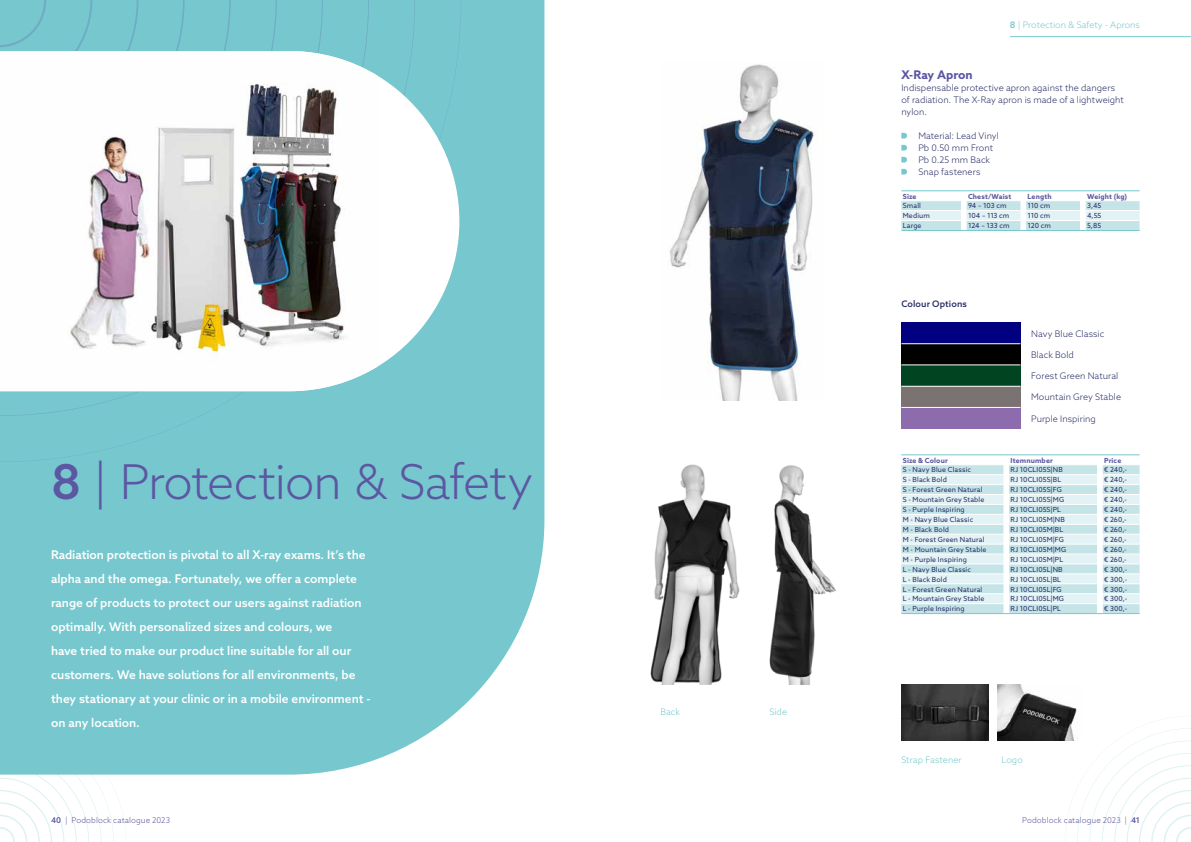
<style>
.page{position:relative;width:1191px;height:842px;background:#fff}
.page>*{position:absolute;margin:0;border:0;box-sizing:border-box;transform-origin:0 0}
.t1{font:300 48px "Azo Sans";letter-spacing:-.025em;color:#5c57a2}
.t2{font:500 12px/24px "Azo Sans";color:#fff}
.t3{font:700 12px "Azo Sans";color:#5c57a2}
.t4{font:300 9px/12px "Azo Sans";letter-spacing:.005em;color:#292e66}
.t5{font:300 9px "Azo Sans";color:#77c8ce}
.t6{font:500 9px "Azo Sans";letter-spacing:.01em;color:#292e66}
.t7{font:300 8px "Azo Sans";letter-spacing:.01em;color:#5c57a2}
.t8{font:7px "Azo Sans";letter-spacing:.015em;color:#292e66}
.t9{font:700 7px "Azo Sans";letter-spacing:.02em;color:#5c57a2}
.s1{font-weight:500}
</style>
<div class="page">
<svg style="left:1065px;top:716px;width:126px;height:126px"></svg>
<svg style="left:0;top:775px;width:126px;height:67px"></svg>
<svg style="left:0;top:0;width:544px;height:775px;background:#80cbd1"></svg>
<div style="left:0;top:186px;width:461px;height:276px;background:#77c8ce"></div>
<div style="left:0;top:0;width:461px;height:186px;background:#77c8ce"></div>
<hr style="left:1009px;top:36px;width:182px;height:1px;background:#77c8ce">
<svg style="left:377px;top:51px;width:82px;height:340px"></svg>
<img style="left:0;top:51px;width:377px;height:340px">
<img style="left:670px;top:64px;width:144px;height:336px">
<img style="left:650px;top:464px;width:90px;height:221px">
<img style="left:769px;top:465px;width:67px;height:220px">
<img style="left:901px;top:685px;width:87px;height:56px">
<img style="left:997px;top:685px;width:84px;height:56px">
<svg style="left:901px;top:133px;width:6px;height:6px"></svg>
<svg style="left:901px;top:145px;width:6px;height:6px"></svg>
<svg style="left:901px;top:157px;width:6px;height:6px"></svg>
<svg style="left:901px;top:169px;width:6px;height:6px"></svg>
<hr style="left:901px;top:191px;width:60px;height:1px;background:#77c8ce">
<hr style="left:966px;top:191px;width:54px;height:1px;background:#77c8ce">
<hr style="left:1026px;top:191px;width:54px;height:1px;background:#77c8ce">
<hr style="left:1085px;top:191px;width:54px;height:1px;background:#77c8ce">
<svg style="left:901px;top:201px;width:238px;height:30px;background:#d3eaed"></svg>
<hr style="left:1085px;top:230px;width:54px;height:1px;background:#77c8ce">
<hr style="left:966px;top:220px;width:54px;height:1px;background:#fff">
<hr style="left:966px;top:230px;width:54px;height:1px;background:#77c8ce">
<div style="left:901px;top:323px;width:119px;height:21px;background:#000080"></div>
<div style="left:901px;top:344px;width:119px;height:21px;background:#000"></div>
<div style="left:901px;top:365px;width:119px;height:21px;background:#014421"></div>
<div style="left:901px;top:386px;width:119px;height:21px;background:#7a7372"></div>
<div style="left:901px;top:407px;width:119px;height:22px;background:#8c6cad"></div>
<hr style="left:901px;top:344px;width:119px;height:1px;background:#fff">
<hr style="left:901px;top:365px;width:119px;height:1px;background:#fff">
<hr style="left:901px;top:386px;width:119px;height:1px;background:#fff">
<hr style="left:901px;top:407px;width:119px;height:1px;background:#fff">
<hr style="left:901px;top:455px;width:102px;height:1px;background:#77c8ce">
<hr style="left:1009px;top:455px;width:88px;height:1px;background:#77c8ce">
<hr style="left:1102px;top:455px;width:37px;height:1px;background:#77c8ce">
<svg style="left:901px;top:465px;width:238px;height:149px;background:#d8edef"></svg>
<hr style="left:1102px;top:613px;width:37px;height:1px;background:#77c8ce">
<p class="t5" style="left:1009px;top:19px;width:132px"><span class="s1">8</span> | Protection &amp; Safety - Aprons</p>
<h2 class="t3" style="left:901px;top:66px;width:73px">X-Ray Apron</h2>
<p class="t4" style="left:901px;top:81px;width:224px">Indispensable protective apron against the dangers of radiation. The X-Ray apron is made of a lightweight nylon.</p>
<p class="t4" style="left:918px;top:129px;width:82px">Material: Lead Vinyl<br>Pb 0.50 mm Front<br>Pb 0.25 mm Back<br>Snap fasteners</p>
<p class="t9" style="left:902px;top:191px;width:15px">Size</p>
<p class="t9" style="left:968px;top:191px;width:45px">Chest/Waist</p>
<p class="t9" style="left:1027px;top:191px;width:26px">Length</p>
<p class="t9" style="left:1087px;top:191px;width:41px">Weight (kg)</p>
<p class="t8" style="left:902px;top:201px;width:20px">Small</p>
<p class="t8" style="left:968px;top:201px;width:40px">94 – 103 cm</p>
<p class="t8" style="left:1027px;top:201px;width:24px">110 cm</p>
<p class="t8" style="left:1087px;top:201px;width:16px">3,45</p>
<p class="t8" style="left:902px;top:211px;width:29px">Medium</p>
<p class="t8" style="left:968px;top:211px;width:43px">104 – 113 cm</p>
<p class="t8" style="left:1027px;top:211px;width:24px">110 cm</p>
<p class="t8" style="left:1087px;top:211px;width:16px">4,55</p>
<p class="t8" style="left:902px;top:221px;width:20px">Large</p>
<p class="t8" style="left:968px;top:221px;width:43px">124 – 133 cm</p>
<p class="t8" style="left:1027px;top:221px;width:25px">120 cm</p>
<p class="t8" style="left:1087px;top:221px;width:16px">5,85</p>
<h1 class="t1" style="left:51px;top:450px;width:484px"><span class="s1">8</span> | Protection &amp; Safety</h1>
<p class="t2" style="left:51px;top:542px;width:321px">Radiation protection is pivotal to all X-ray exams. It’s the alpha and the omega. Fortunately, we offer a complete range of products to protect our users against radiation optimally. With personalized sizes and colours, we<br>have tried to make our product line suitable for all our customers. We have solutions for all environments, be they stationary at your clinic or in a mobile environment - on any location.</p>
<p class="t5" style="left:660px;top:705px;width:21px">Back</p>
<p class="t5" style="left:769px;top:705px;width:19px">Side</p>
<p class="t6" style="left:901px;top:297px;width:67px">Colour Options</p>
<p class="t4" style="left:1031px;top:327px;width:75px">Navy Blue Classic</p>
<p class="t4" style="left:1031px;top:349px;width:44px">Black Bold</p>
<p class="t4" style="left:1031px;top:370px;width:89px">Forest Green Natural</p>
<p class="t4" style="left:1031px;top:391px;width:91px">Mountain Grey Stable</p>
<p class="t4" style="left:1031px;top:412px;width:66px">Purple Inspiring</p>
<p class="t9" style="left:902px;top:455px;width:47px">Size &amp; Colour</p>
<p class="t9" style="left:1010px;top:455px;width:44px">Itemnumber</p>
<p class="t9" style="left:1104px;top:455px;width:19px">Price</p>
<p class="t8" style="left:902px;top:465px;width:70px">S - Navy Blue Classic</p>
<p class="t8" style="left:1010px;top:465px;width:54px">RJ 10CLI05S|NB</p>
<p class="t8" style="left:1104px;top:465px;width:24px">€ 240,-</p>
<p class="t8" style="left:902px;top:475px;width:46px">S - Black Bold</p>
<p class="t8" style="left:1010px;top:475px;width:52px">RJ 10CLI05S|BL</p>
<p class="t8" style="left:1104px;top:475px;width:24px">€ 240,-</p>
<p class="t8" style="left:902px;top:485px;width:81px">S - Forest Green Natural</p>
<p class="t8" style="left:1010px;top:485px;width:53px">RJ 10CLI05S|FG</p>
<p class="t8" style="left:1104px;top:485px;width:24px">€ 240,-</p>
<p class="t8" style="left:902px;top:495px;width:83px">S - Mountain Grey Stable</p>
<p class="t8" style="left:1010px;top:495px;width:55px">RJ 10CLI05S|MG</p>
<p class="t8" style="left:1104px;top:495px;width:24px">€ 240,-</p>
<p class="t8" style="left:902px;top:505px;width:63px">S - Purple Inspiring</p>
<p class="t8" style="left:1010px;top:505px;width:52px">RJ 10CLI05S|PL</p>
<p class="t8" style="left:1104px;top:505px;width:24px">€ 240,-</p>
<p class="t8" style="left:902px;top:515px;width:72px">M - Navy Blue Classic</p>
<p class="t8" style="left:1010px;top:515px;width:56px">RJ 10CLI05M|NB</p>
<p class="t8" style="left:1104px;top:515px;width:24px">€ 260,-</p>
<p class="t8" style="left:902px;top:525px;width:48px">M - Black Bold</p>
<p class="t8" style="left:1010px;top:525px;width:54px">RJ 10CLI05M|BL</p>
<p class="t8" style="left:1104px;top:525px;width:24px">€ 260,-</p>
<p class="t8" style="left:902px;top:535px;width:83px">M - Forest Green Natural</p>
<p class="t8" style="left:1010px;top:535px;width:55px">RJ 10CLI05M|FG</p>
<p class="t8" style="left:1104px;top:535px;width:24px">€ 260,-</p>
<p class="t8" style="left:902px;top:545px;width:85px">M - Mountain Grey Stable</p>
<p class="t8" style="left:1010px;top:545px;width:57px">RJ 10CLI05M|MG</p>
<p class="t8" style="left:1104px;top:545px;width:24px">€ 260,-</p>
<p class="t8" style="left:902px;top:555px;width:66px">M - Purple Inspiring</p>
<p class="t8" style="left:1010px;top:555px;width:54px">RJ 10CLI05M|PL</p>
<p class="t8" style="left:1104px;top:555px;width:24px">€ 260,-</p>
<p class="t8" style="left:902px;top:565px;width:70px">L - Navy Blue Classic</p>
<p class="t8" style="left:1010px;top:565px;width:54px">RJ 10CLI05L|NB</p>
<p class="t8" style="left:1104px;top:565px;width:24px">€ 300,-</p>
<p class="t8" style="left:902px;top:574px;width:46px">L - Black Bold</p>
<p class="t8" style="left:1010px;top:574px;width:52px">RJ 10CLI05L|BL</p>
<p class="t8" style="left:1104px;top:574px;width:24px">€ 300,-</p>
<p class="t8" style="left:902px;top:584px;width:81px">L - Forest Green Natural</p>
<p class="t8" style="left:1010px;top:584px;width:53px">RJ 10CLI05L|FG</p>
<p class="t8" style="left:1104px;top:584px;width:24px">€ 300,-</p>
<p class="t8" style="left:902px;top:594px;width:83px">L - Mountain Grey Stable</p>
<p class="t8" style="left:1010px;top:594px;width:55px">RJ 10CLI05L|MG</p>
<p class="t8" style="left:1104px;top:594px;width:24px">€ 300,-</p>
<p class="t8" style="left:902px;top:604px;width:63px">L - Purple Inspiring</p>
<p class="t8" style="left:1010px;top:604px;width:52px">RJ 10CLI05L|PL</p>
<p class="t8" style="left:1104px;top:604px;width:24px">€ 300,-</p>
<p class="t5" style="left:901px;top:753px;width:62px">Strap Fastener</p>
<p class="t5" style="left:1001px;top:753px;width:23px">Logo</p>
<p class="t7" style="left:51px;top:814px;width:121px"><span class="s1">40</span> | Podoblock catalogue 2023</p>
<p class="t7" style="left:1022px;top:814px;width:119px">Podoblock catalogue 2023 | <span class="s1">41</span></p>
</div>
